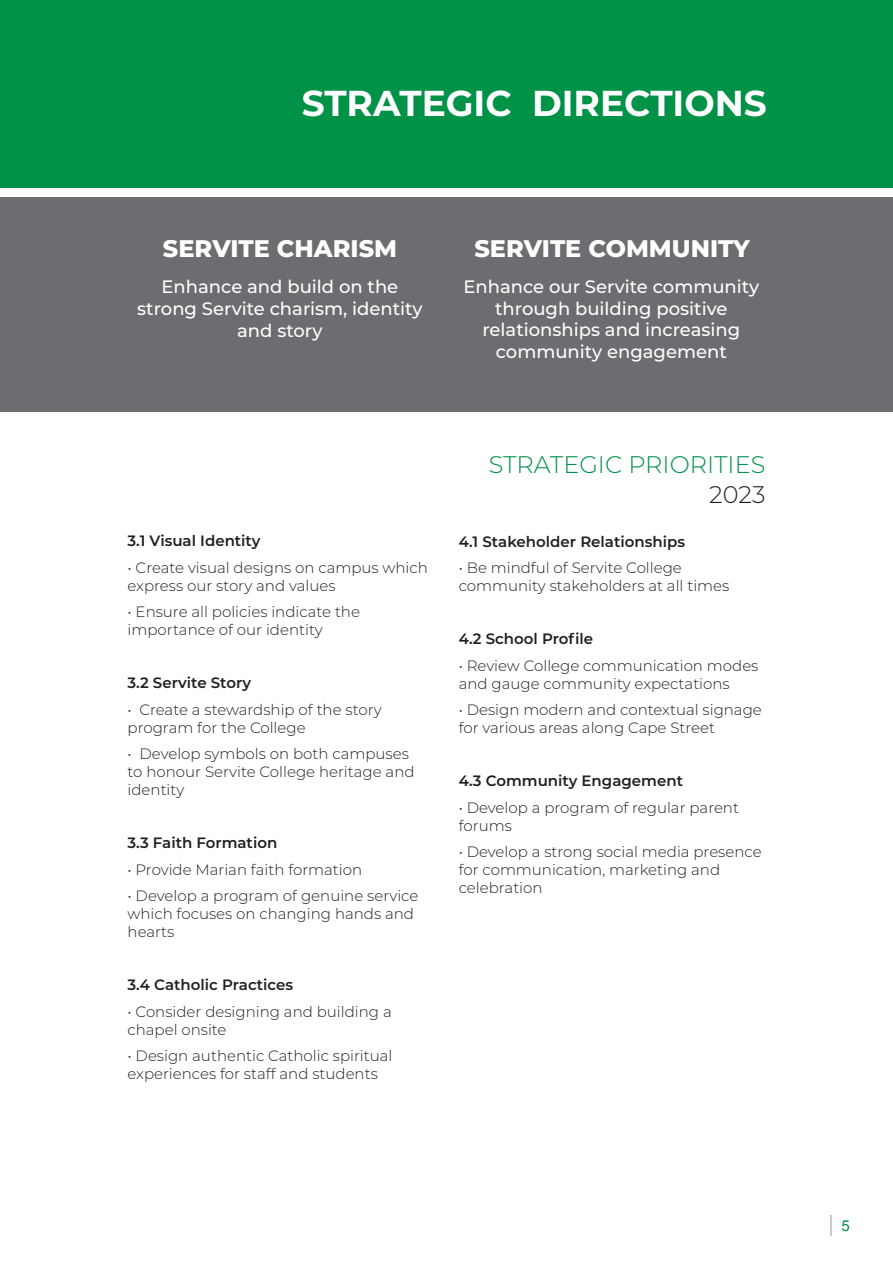
<style>
.page{position:relative;width:893px;height:1263px;background:#fff}
.page>*{position:absolute;margin:0;border:0;box-sizing:border-box;transform-origin:0 0}
.t1{font:700 36px "Montserrat";color:#fff}
.t2{font:800 24px "Montserrat";color:#fff}
.t3{font:300 24px "Montserrat";color:#009247}
.t4{font:300 24px "Montserrat";color:#231f20}
.t5{font:22.5px "Arial";color:#a8a9ad;scale:.67 1}
.t6{font:500 18px/21.6px "Montserrat";color:#fff;text-align:center}
.t7{font:300 15px/18px "Montserrat";color:#231f20}
.t8{font:600 15px "Montserrat";color:#231f20}
.s1{font-size:15px;color:#009247}
</style>
<div class="page">
<div style="left:0;top:197px;width:893px;height:214px;background:#6c6d70"></div>
<div style="left:0;top:0;width:893px;height:187px;background:#009247"></div>
<h1 class="t1" style="left:302px;top:77px;width:467px">STRATEGIC DIRECTIONS</h1>
<h2 class="t2" style="left:163px;top:230px;width:236px">SERVITE CHARISM</h2>
<h2 class="t2" style="left:474px;top:231px;width:277px">SERVITE COMMUNITY</h2>
<p class="t6" style="left:137px;top:275px;width:287px">Enhance and build on the strong Servite charism, identity and story</p>
<p class="t6" style="left:463px;top:275px;width:297px">Enhance our Servite community through building positive relationships and increasing community engagement</p>
<p class="t8" style="left:128px;top:530px;width:134px">3.1 Visual Identity</p>
<p class="t7" style="left:128px;top:558px;width:302px">• Create visual designs on campus which express our story and values</p>
<p class="t7" style="left:128px;top:602px;width:234px">• Ensure all policies indicate the importance of our identity</p>
<p class="t8" style="left:128px;top:672px;width:125px">3.2 Servite Story</p>
<p class="t7" style="left:128px;top:700px;width:256px">• Create a stewardship of the story program for the College</p>
<p class="t7" style="left:128px;top:744px;width:289px">• Develop symbols on both campuses to honour Servite College heritage and identity</p>
<p class="t8" style="left:128px;top:832px;width:151px">3.3 Faith Formation</p>
<p class="t7" style="left:128px;top:860px;width:236px">• Provide Marian faith formation</p>
<p class="t7" style="left:128px;top:886px;width:292px">• Develop a program of genuine service which focuses on changing hands and hearts</p>
<p class="t8" style="left:128px;top:974px;width:167px">3.4 Catholic Practices</p>
<p class="t7" style="left:128px;top:1002px;width:266px">• Consider designing and building a chapel onsite</p>
<p class="t7" style="left:128px;top:1047px;width:266px">• Design authentic Catholic spiritual experiences for staff and students</p>
<h2 class="t3" style="left:489px;top:448px;width:278px">STRATEGIC PRIORITIES</h2>
<h2 class="t4" style="left:709px;top:478px;width:58px">2023</h2>
<p class="t8" style="left:459px;top:530px;width:228px">4.1 Stakeholder Relationships</p>
<p class="t7" style="left:459px;top:558px;width:272px">• Be mindful of Servite College community stakeholders at all times</p>
<p class="t8" style="left:459px;top:628px;width:136px">4.2 School Profile</p>
<p class="t7" style="left:459px;top:656px;width:301px">• Review College communication modes and gauge community expectations</p>
<p class="t7" style="left:459px;top:700px;width:305px">• Design modern and contextual signage for various areas along Cape Street</p>
<p class="t8" style="left:459px;top:770px;width:226px">4.3 Community Engagement</p>
<p class="t7" style="left:459px;top:798px;width:282px">• Develop a program of regular parent forums</p>
<p class="t7" style="left:459px;top:842px;width:304px">• Develop a strong social media presence for communication, marketing and celebration</p>
<h3 class="t5" style="left:829px;top:1208px;width:32px">| <span class="s1">5</span></h3>
</div>
